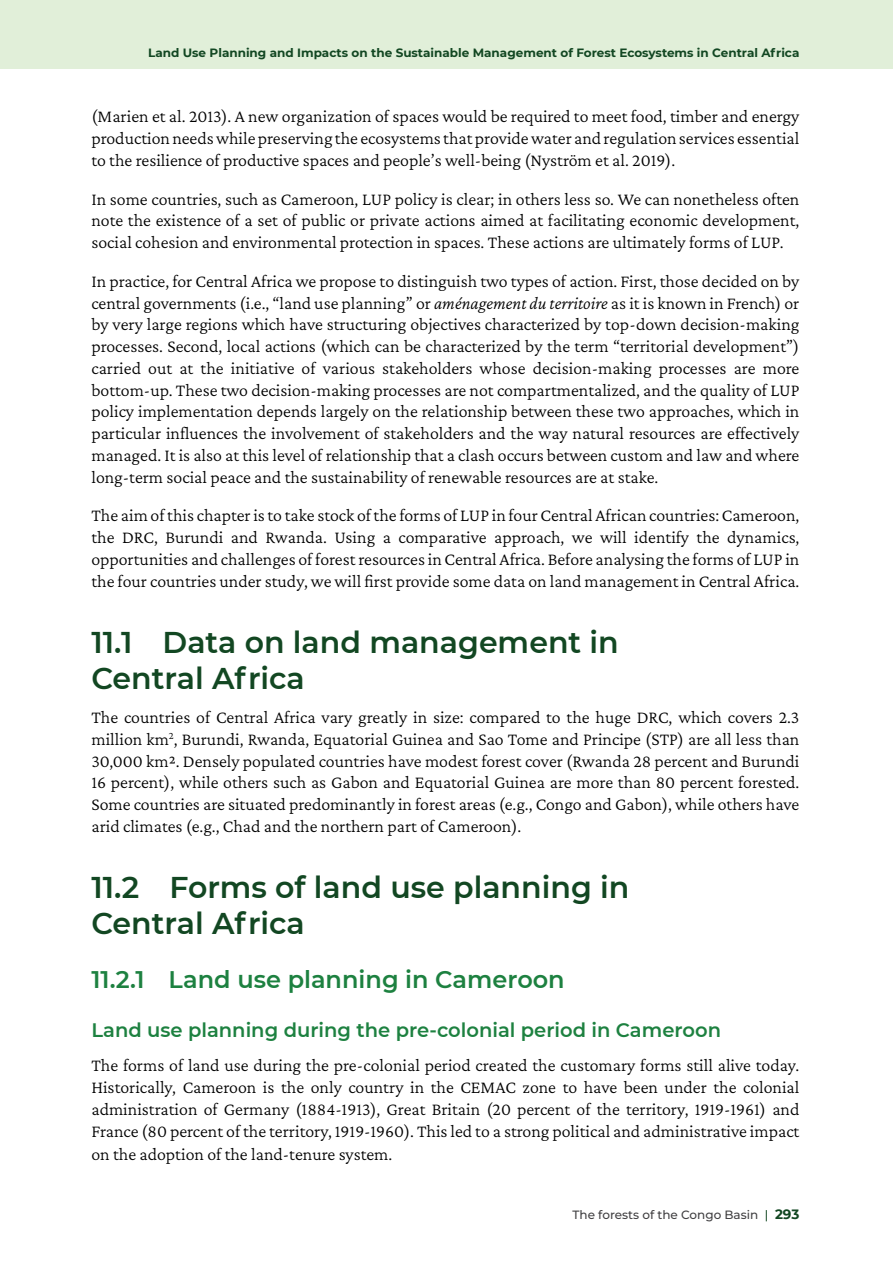
<style>
.page{position:relative;width:893px;height:1263px;background:#fff}
.page>*{position:absolute;margin:0;border:0;box-sizing:border-box;transform-origin:0 0}
.t1{font:600 30px/36px "Montserrat";color:#124722}
.t2{font:600 24px "Montserrat";color:#1d8140}
.t3{font:600 19.5px "Montserrat";color:#1d8140}
.t4{font:300 18px/21.8px "Crimson Pro";color:#000;text-align:justify}
.t5{font:700 12px "Montserrat";color:#124722}
.t6{font:500 12px "Montserrat";color:#414042}
.s1{font-style:italic}
.s2{color:#124722}
.s3{font-weight:700;font-size:13.5px;color:#124722}
</style>
<div class="page">
<div style="left:0;top:0;width:893px;height:69px;background:#e1efd9"></div>
<p class="t5" style="left:148px;top:44px;width:653px">Land Use Planning and Impacts on the Sustainable Management of Forest Ecosystems in Central Africa</p>
<p class="t4" style="left:91px;top:105px;width:709px">(Marien et al. 2013). A new organization of spaces would be required to meet food, timber and energy production needs while preserving the ecosystems that provide water and regulation services essential to the resilience of productive spaces and people’s well-being (Nyström et al. 2019).</p>
<p class="t4" style="left:91px;top:188px;width:709px">In some countries, such as Cameroon, LUP policy is clear; in others less so. We can nonetheless often note the existence of a set of public or private actions aimed at facilitating economic development, social cohesion and environmental protection in spaces. These actions are ultimately forms of LUP.</p>
<p class="t4" style="left:91px;top:270px;width:709px">In practice, for Central Africa we propose to distinguish two types of action. First, those decided on by central governments (i.e., “land use planning” or <span class="s1">aménagement du territoire</span> as it is known in French) or by very large regions which have structuring objectives characterized by top-down decision-making processes. Second, local actions (which can be characterized by the term “territorial development”) carried out at the initiative of various stakeholders whose decision-making processes are more bottom-up. These two decision-making processes are not compartmentalized, and the quality of LUP policy implementation depends largely on the relationship between these two approaches, which in particular influences the involvement of stakeholders and the way natural resources are effectively managed. It is also at this level of relationship that a clash occurs between custom and law and where long-term social peace and the sustainability of renewable resources are at stake.</p>
<p class="t4" style="left:91px;top:504px;width:709px">The aim of this chapter is to take stock of the forms of LUP in four Central African countries: Cameroon, the DRC, Burundi and Rwanda. Using a comparative approach, we will identify the dynamics, opportunities and challenges of forest resources in Central Africa. Before analysing the forms of LUP in the four countries under study, we will first provide some data on land management in Central Africa.</p>
<h1 class="t1" style="left:91px;top:622px;width:529px">11.1 Data on land management in<br>Central Africa</h1>
<p class="t4" style="left:91px;top:706px;width:709px">The countries of Central Africa vary greatly in size: compared to the huge DRC, which covers 2.3 million km<sup>2</sup>, Burundi, Rwanda, Equatorial Guinea and Sao Tome and Principe (STP) are all less than 30,000 km². Densely populated countries have modest forest cover (Rwanda 28 percent and Burundi 16 percent), while others such as Gabon and Equatorial Guinea are more than 80 percent forested.<br>Some countries are situated predominantly in forest areas (e.g., Congo and Gabon), while others have arid climates (e.g., Chad and the northern part of Cameroon).</p>
<h1 class="t1" style="left:91px;top:868px;width:539px">11.2 Forms of land use planning in<br>Central Africa</h1>
<h2 class="t2" style="left:91px;top:962px;width:475px">11.2.1 Land use planning in Cameroon</h2>
<p class="t3" style="left:91px;top:1016px;width:631px">Land use planning during the pre-colonial period in Cameroon</p>
<p class="t4" style="left:91px;top:1054px;width:709px">The forms of land use during the pre-colonial period created the customary forms still alive today.<br>Historically, Cameroon is the only country in the CEMAC zone to have been under the colonial administration of Germany (1884-1913), Great Britain (20 percent of the territory, 1919-1961) and France (80 percent of the territory, 1919-1960). This led to a strong political and administrative impact</p>
<p class="t4" style="left:91px;top:1143px;width:302px">on the adoption of the land-tenure system.</p>
<p class="t6" style="left:572px;top:1206px;width:228px">The forests of the Congo Basin <span class="s2">|</span> <span class="s3">293</span></p>
</div>
